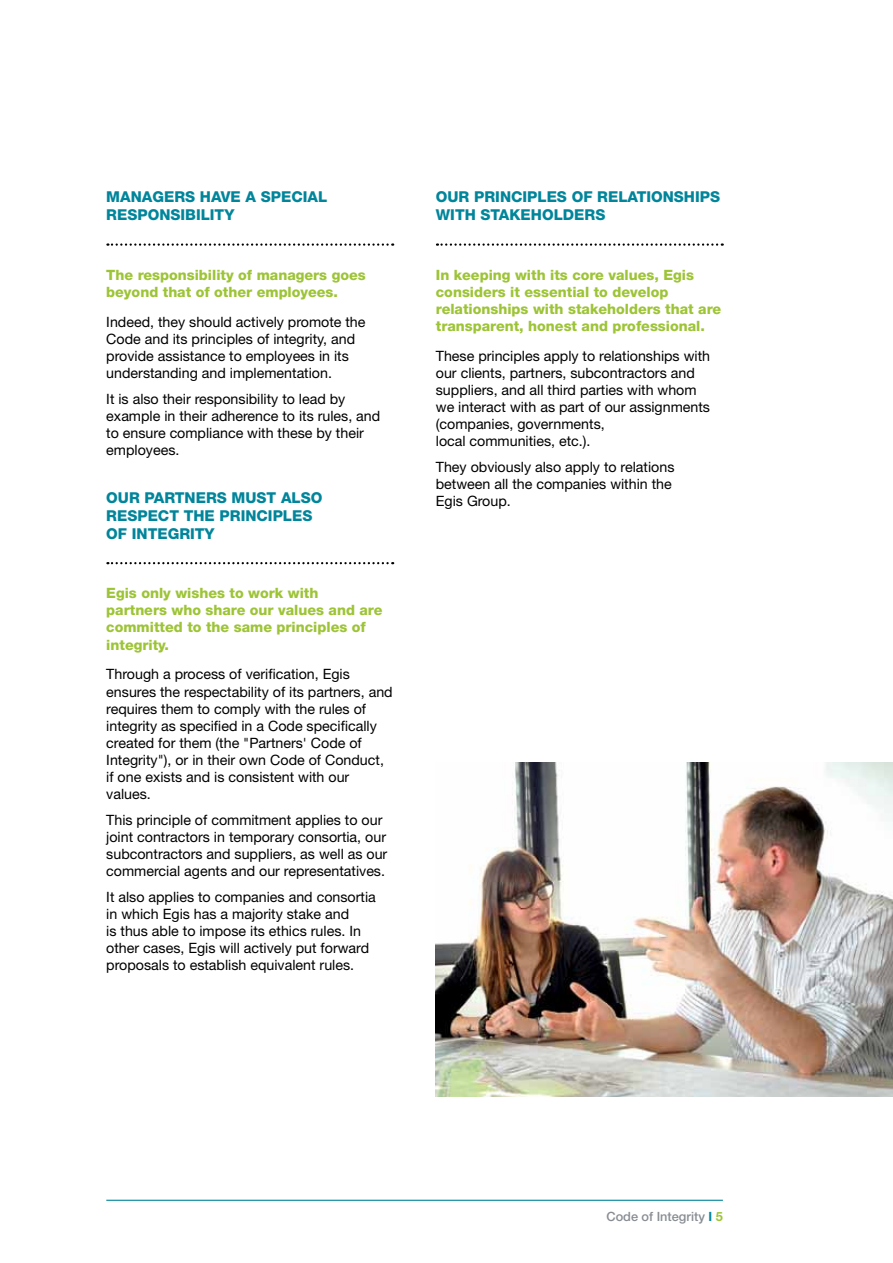
<style>
.page{position:relative;width:893px;height:1263px;background:#fff}
.page>*{position:absolute;margin:0;border:0;box-sizing:border-box;transform-origin:0 0}
.t1{font:800 15px/18px "Helvetica Neue LT Pro";color:#00859b}
.t2{font:14.25px/17.1px "Helvetica Neue LT Pro";color:#000}
.t3{font:800 14.25px/17.1px "Helvetica Neue LT Pro";color:#9dc436}
.t4{font:500 12.75px "Helvetica Neue LT Pro";color:#888d93}
.s1{font-weight:700;color:#00859b}
.s2{font-weight:700;color:#9dc436}
</style>
<div class="page">
<hr style="left:106px;top:1200px;width:617px;height:1px;background:#00859b">
<svg style="left:107px;top:243px;width:286px;height:3px"></svg>
<svg style="left:107px;top:562px;width:286px;height:2px"></svg>
<svg style="left:437px;top:243px;width:286px;height:3px"></svg>
<img style="left:436px;top:763px;width:457px;height:333px">
<p class="t1" style="left:106px;top:188px;width:222px">Managers have a special responsibility</p>
<p class="t3" style="left:106px;top:266px;width:261px">The responsibility of managers goes beyond that of other employees.</p>
<p class="t2" style="left:106px;top:313px;width:261px">Indeed, they should actively promote the Code and its principles of integrity, and provide assistance to employees in its understanding and implementation.</p>
<p class="t2" style="left:106px;top:390px;width:275px">It is also their responsibility to lead by example in their adherence to its rules, and to ensure compliance with these by their employees.</p>
<p class="t1" style="left:106px;top:488px;width:218px">Our partners must also respect the principles of integrity</p>
<p class="t3" style="left:106px;top:585px;width:278px">Egis only wishes to work with partners who share our values and are committed to the same principles of integrity.</p>
<p class="t2" style="left:106px;top:665px;width:288px">Through a process of verification, Egis ensures the respectability of its partners, and requires them to comply with the rules of integrity as specified in a Code specifically created for them (the "Partners' Code of Integrity"), or in their own Code of Conduct, if one exists and is consistent with our values.</p>
<p class="t2" style="left:106px;top:811px;width:283px">This principle of commitment applies to our joint contractors in temporary consortia, our subcontractors and suppliers, as well as our commercial agents and our representatives.</p>
<p class="t2" style="left:106px;top:888px;width:271px">It also applies to companies and consortia in which Egis has a majority stake and<br>is thus able to impose its ethics rules. In other cases, Egis will actively put forward proposals to establish equivalent rules.</p>
<p class="t1" style="left:436px;top:188px;width:286px">Our principles of relationships with stakeholders</p>
<p class="t3" style="left:436px;top:266px;width:287px">In keeping with its core values, Egis considers it essential to develop relationships with stakeholders that are transparent, honest and professional.</p>
<p class="t2" style="left:436px;top:347px;width:276px">These principles apply to relationships with our clients, partners, subcontractors and suppliers, and all third parties with whom we interact with as part of our assignments (companies, governments,<br>local communities, etc.).</p>
<p class="t2" style="left:436px;top:458px;width:240px">They obviously also apply to relations between all the companies within the<br>Egis Group.</p>
<p class="t4" style="left:606px;top:1209px;width:118px">Code of Integrity <span class="s1">I</span> <span class="s2">5</span></p>
</div>
